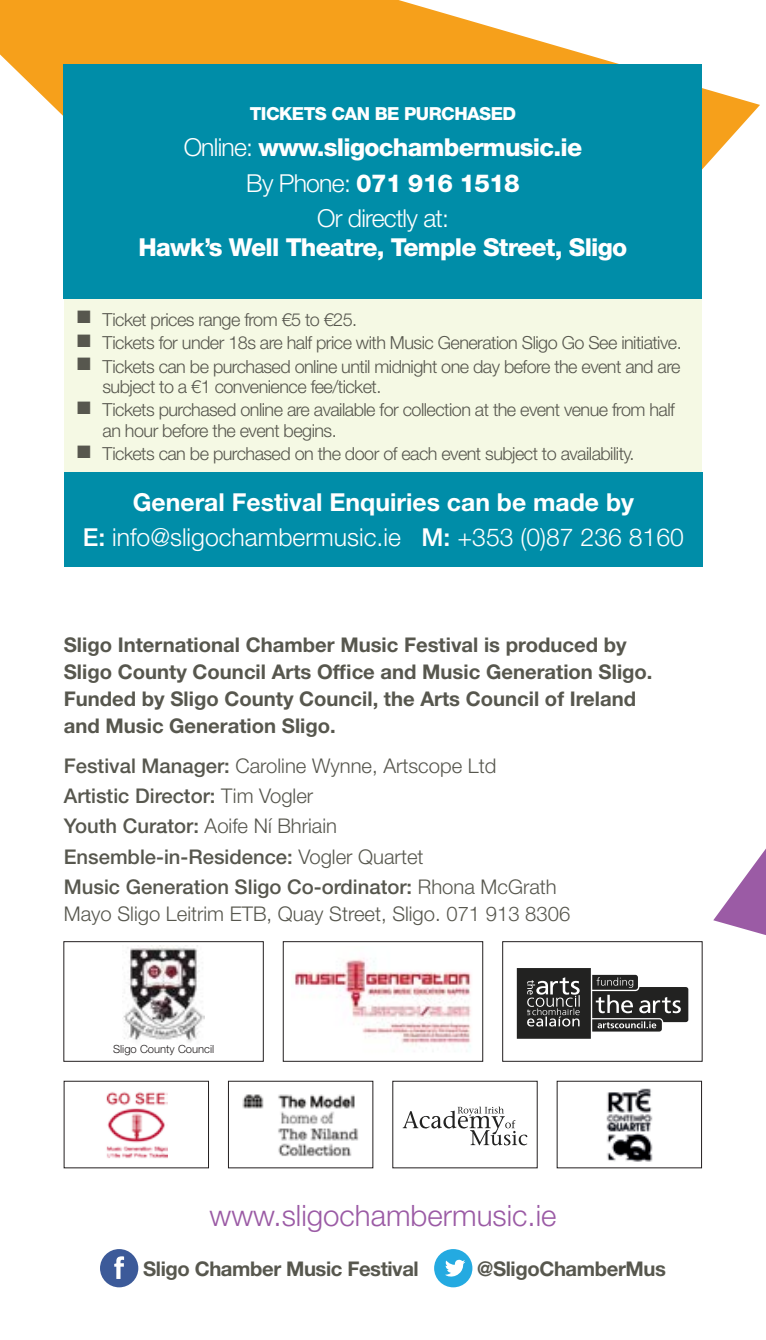
<style>
.page{position:relative;width:766px;height:1340px;background:#fff}
.page>*{position:absolute;margin:0;border:0;box-sizing:border-box;transform-origin:0 0}
.t1{font:300 29.47px "Helvetica Neue LT Std";color:#9b5ba5}
.t2{font:800 24.75px/35.6px "Helvetica Neue LT Std";letter-spacing:-.03em;color:#fff;text-align:center}
.t3{font:300 24.75px/35.6px "Helvetica Neue LT Std";color:#fff;text-align:center}
.t4{font:700 20.25px/27px "Helvetica Neue LT Std";color:#57574e}
.t5{font:500 20.25px/30.2px "Helvetica Neue LT Std";color:#57574e}
.t6{font:300 20.25px "Helvetica Neue LT Std";color:#57574e}
.t7{font:700 20.25px "Helvetica Neue LT Std";letter-spacing:-.02em;color:#57574e}
.t8{font:300 18px/20.2px "Helvetica Neue LT Std";letter-spacing:-.03em;color:#57574e}
.t9{font:800 18px "Helvetica Neue LT Std";letter-spacing:-.03em;color:#fff}
.t10{font:300 11.25px "Helvetica Neue LT Std";color:#231f20}
.s1{font-weight:300}
.s2{font-weight:700}
.s3{font-weight:500}
</style>
<div class="page">
<svg style="left:100px;top:1249px;width:38px;height:38px"></svg>
<svg style="left:434px;top:1249px;width:38px;height:38px"></svg>
<svg style="left:713px;top:850px;width:52px;height:85px"></svg>
<svg style="left:0;top:0;width:759px;height:473px"></svg>
<div style="left:64px;top:299px;width:638px;height:174px;background:#f5f9e4"></div>
<div style="left:64px;top:65px;width:638px;height:234px;background:#008da8"></div>
<div style="left:64px;top:473px;width:638px;height:94px;background:#008da8"></div>
<img style="left:292px;top:958px;width:179px;height:89px">
<div style="left:283px;top:941px;width:200px;height:120px;border:1px solid #231f20"></div>
<img style="left:106px;top:1092px;width:61px;height:67px">
<div style="left:64px;top:1080px;width:145px;height:88px;border:1px solid #231f20"></div>
<img style="left:242px;top:1094px;width:117px;height:63px">
<div style="left:228px;top:1080px;width:145px;height:88px;border:1px solid #231f20"></div>
<svg style="left:402px;top:1106px;width:125px;height:39px"></svg>
<div style="left:392px;top:1080px;width:145px;height:88px;border:1px solid #231f20"></div>
<img style="left:606px;top:1088px;width:47px;height:74px">
<div style="left:556px;top:1080px;width:145px;height:88px;border:1px solid #231f20"></div>
<svg style="left:516px;top:968px;width:172px;height:70px"></svg>
<div style="left:502px;top:941px;width:200px;height:120px;border:1px solid #231f20"></div>
<img style="left:123px;top:945px;width:81px;height:97px">
<div style="left:63px;top:941px;width:200px;height:120px;border:1px solid #231f20"></div>
<p class="t9" style="left:250px;top:103px;width:268px">TICKETS CAN BE PURCHASED</p>
<h2 class="t2" style="left:184px;top:129px;width:400px"><span class="s1">Online:</span> www.sligochambermusic.ie<br><span class="s1">By Phone:</span> 071 916 1518<br><span class="s1">Or directly at:</span></h2>
<h2 class="t2" style="left:139px;top:230px;width:490px">Hawk’s Well Theatre, Temple Street, Sligo</h2>
<p class="t8" style="left:77px;top:309px;width:282px">■ Ticket prices range from €5 to €25.</p>
<p class="t8" style="left:77px;top:332px;width:606px">■ Tickets for under 18s are half price with Music Generation Sligo Go See initiative.</p>
<p class="t8" style="left:102px;top:356px;width:579px;text-indent:-26px">■ Tickets can be purchased online until midnight one day before the event and are subject to a €1 convenience fee/ticket.</p>
<p class="t8" style="left:102px;top:399px;width:573px;text-indent:-26px">■ Tickets purchased online are available for collection at the event venue from half an hour before the event begins.</p>
<p class="t8" style="left:77px;top:443px;width:559px">■ Tickets can be purchased on the door of each event subject to availability.</p>
<h2 class="t3" style="left:83px;top:483px;width:602px"><span class="s2">General Festival Enquiries can be made by<br></span><span class="s3">E:</span> info@sligochambermusic.ie <span class="s3">M:</span> +353 (0)87 236 8160</h2>
<p class="t4" style="left:64px;top:631px;width:590px">Sligo International Chamber Music Festival is produced by Sligo County Council Arts Office and Music Generation Sligo.<br>Funded by Sligo County Council, the Arts Council of Ireland and Music Generation Sligo.</p>
<p class="t5" style="left:64px;top:750px;width:494px">Festival Manager: <span class="s1">Caroline Wynne, Artscope Ltd </span>Artistic Director: <span class="s1">Tim Vogler<br></span>Youth Curator: <span class="s1">Aoife Ní Bhriain </span>Ensemble-in-Residence: <span class="s1">Vogler Quartet<br></span>Music Generation Sligo Co-ordinator: <span class="s1">Rhona McGrath</span></p>
<p class="t6" style="left:64px;top:901px;width:508px">Mayo Sligo Leitrim ETB, Quay Street, Sligo. 071 913 8306</p>
<p class="t10" style="left:113px;top:1042px;width:103px">Sligo County Council</p>
<h1 class="t1" style="left:209px;top:1196px;width:348px">www.sligochambermusic.ie</h1>
<p class="t7" style="left:143px;top:1256px;width:277px">Sligo Chamber Music Festival</p>
<p class="t7" style="left:477px;top:1256px;width:190px">@SligoChamberMus</p>
</div>
